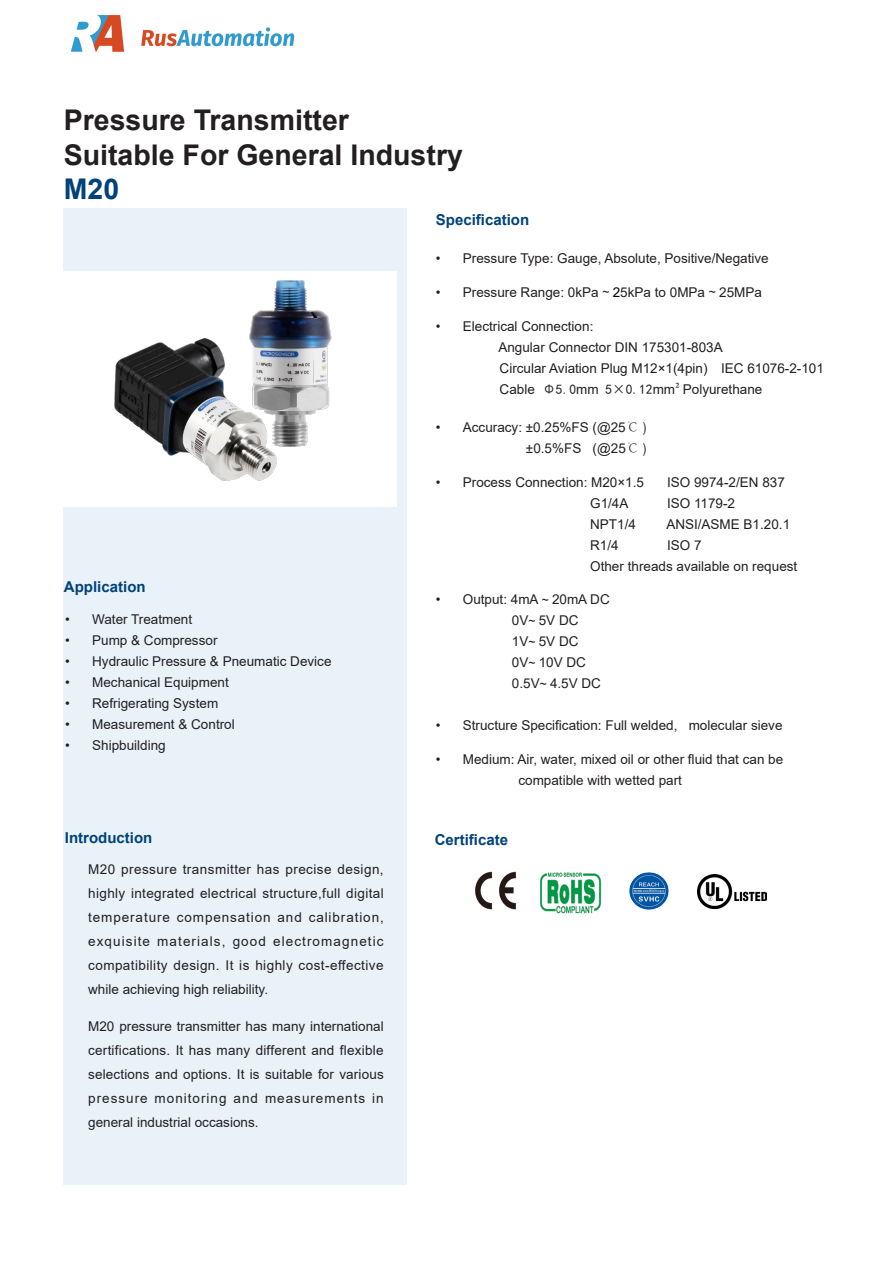
<style>
.page{position:relative;width:893px;height:1263px;background:#fff}
.page>*{position:absolute;margin:0;border:0;box-sizing:border-box;transform-origin:0 0}
.t1{font:700 28.5px "Arial";color:#231f20}
.t2{font:700 28.5px "Arial";color:#004279}
.t3{font:700 15px "Arial";color:#004279}
.表文字居中{font:13.5px/24px "Arial";color:#231f20;text-align:justify}
.正文{font:13.5px "Arial";color:#231f20}
.s1{font-size:12px}
.s2{color:#000}
.s3{font-family:"Sim Hei"}
.s4{font-family:"Minion Pro"}
.s5{font-family:"Adobe Song Std";font-weight:300}
.s6{font-family:"Arial Narrow"}
</style>
<div class="page">
<div style="left:64px;top:208px;width:343px;height:976px;background:#e8f2f8"></div>
<div style="left:64px;top:271px;width:333px;height:235px;background:#fff"></div>
<img style="left:475px;top:871px;width:42px;height:39px">
<img style="left:540px;top:872px;width:61px;height:42px">
<img style="left:276px;top:280px;width:56px;height:167px">
<img style="left:77px;top:286px;width:220px;height:221px">
<img style="left:698px;top:874px;width:68px;height:35px">
<img style="left:630px;top:872px;width:39px;height:37px">
<img style="left:70px;top:14px;width:225px;height:38px">
<p class="t1" style="left:64px;top:100px;width:287px">Pressure Transmitter</p>
<p class="t1" style="left:64px;top:135px;width:401px">Suitable For General Industry</p>
<p class="t2" style="left:64px;top:169px;width:57px">M20</p>
<p class="t3" style="left:64px;top:576px;width:83px">Application</p>
<p class="表文字居中" style="left:65px;top:607px;width:129px">• Water Treatment</p>
<p class="表文字居中" style="left:65px;top:628px;width:154px">• Pump &amp; Compressor</p>
<p class="表文字居中" style="left:65px;top:649px;width:268px">• Hydraulic Pressure &amp; Pneumatic Device</p>
<p class="表文字居中" style="left:65px;top:670px;width:165px">• Mechanical Equipment</p>
<p class="表文字居中" style="left:65px;top:691px;width:155px">• Refrigerating System</p>
<p class="表文字居中" style="left:65px;top:712px;width:171px">• Measurement &amp; Control</p>
<p class="表文字居中" style="left:65px;top:733px;width:102px">• Shipbuilding</p>
<p class="t3" style="left:436px;top:210px;width:95px">Specification</p>
<p class="表文字居中" style="left:436px;top:246px;width:334px">• Pressure Type: Gauge, Absolute, Positive/Negative</p>
<p class="表文字居中" style="left:436px;top:280px;width:328px">• Pressure Range: 0kPa <span class="s1">~</span> <span class="s2">2</span>5kPa to 0MPa <span class="s1">~</span> 25MPa</p>
<p class="表文字居中" style="left:436px;top:314px;width:159px">• Electrical Connection:</p>
<p class="正文" style="left:498px;top:338px;width:226px">Angular Connector DIN 175301-803A</p>
<p class="表文字居中" style="left:500px;top:356px;width:326px">Circular Aviation Plug M12×1(4pin) IEC 61076-2-101</p>
<p class="表文字居中" style="left:500px;top:377px;width:264px">Cable <span class="s3">Φ5.0</span>mm <span class="s3">5×0.12</span>mm<span class="s4">²</span> Polyurethane</p>
<p class="表文字居中" style="left:436px;top:415px;width:212px">• Accuracy: ±0.25%FS (@25<span class="s5">℃</span> <span class="s6">)</span></p>
<p class="表文字居中" style="left:526px;top:436px;width:122px">±0.5%FS (@25<span class="s5">℃</span> <span class="s6">)</span></p>
<p class="表文字居中" style="left:436px;top:470px;width:210px">• Process Connection: M20×1.5</p>
<p class="正文" style="left:590px;top:493px;width:40px">G1/4A</p>
<p class="正文" style="left:590px;top:514px;width:47px">NPT1/4</p>
<p class="正文" style="left:590px;top:535px;width:30px">R1/4</p>
<p class="正文" style="left:590px;top:556px;width:209px">Other threads available on request</p>
<p class="表文字居中" style="left:436px;top:587px;width:175px">• Output: 4mA <span class="s1">~</span> 20mA DC</p>
<p class="正文" style="left:512px;top:611px;width:68px">0V<span class="s1">~</span> 5V DC</p>
<p class="正文" style="left:512px;top:632px;width:68px">1V<span class="s1">~</span> 5V DC</p>
<p class="正文" style="left:512px;top:653px;width:76px">0V<span class="s1">~</span> 10V DC</p>
<p class="正文" style="left:512px;top:674px;width:91px">0.5V<span class="s1">~</span> 4.5V DC</p>
<p class="表文字居中" style="left:436px;top:713px;width:348px">• Structure Specification: Full welded, molecular sieve</p>
<p class="表文字居中" style="left:436px;top:747px;width:349px">• Medium: Air, water, mixed oil or other fluid that can be</p>
<p class="正文" style="left:518px;top:771px;width:165px">compatible with wetted part</p>
<p class="正文" style="left:667px;top:472px;width:119px">ISO 9974-2/EN 837</p>
<p class="正文" style="left:667px;top:493px;width:70px">ISO 1179-2</p>
<p class="正文" style="left:666px;top:514px;width:125px">ANSI/ASME B1.20.1</p>
<p class="正文" style="left:667px;top:536px;width:36px">ISO 7</p>
<p class="t3" style="left:65px;top:827px;width:89px">Introduction</p>
<p class="t3" style="left:435px;top:829px;width:75px">Certificate</p>
<p class="表文字居中" style="left:88px;top:857px;width:297px">M20 pressure transmitter has precise design, highly integrated electrical structure,full digital temperature compensation and calibration, exquisite materials, good electromagnetic compatibility design. It is highly cost-effective while achieving high reliability.</p>
<p class="表文字居中" style="left:88px;top:1014px;width:297px">M20 pressure transmitter has many international certifications. It has many different and flexible selections and options. It is suitable for various pressure monitoring and measurements in general industrial occasions.</p>
</div>
